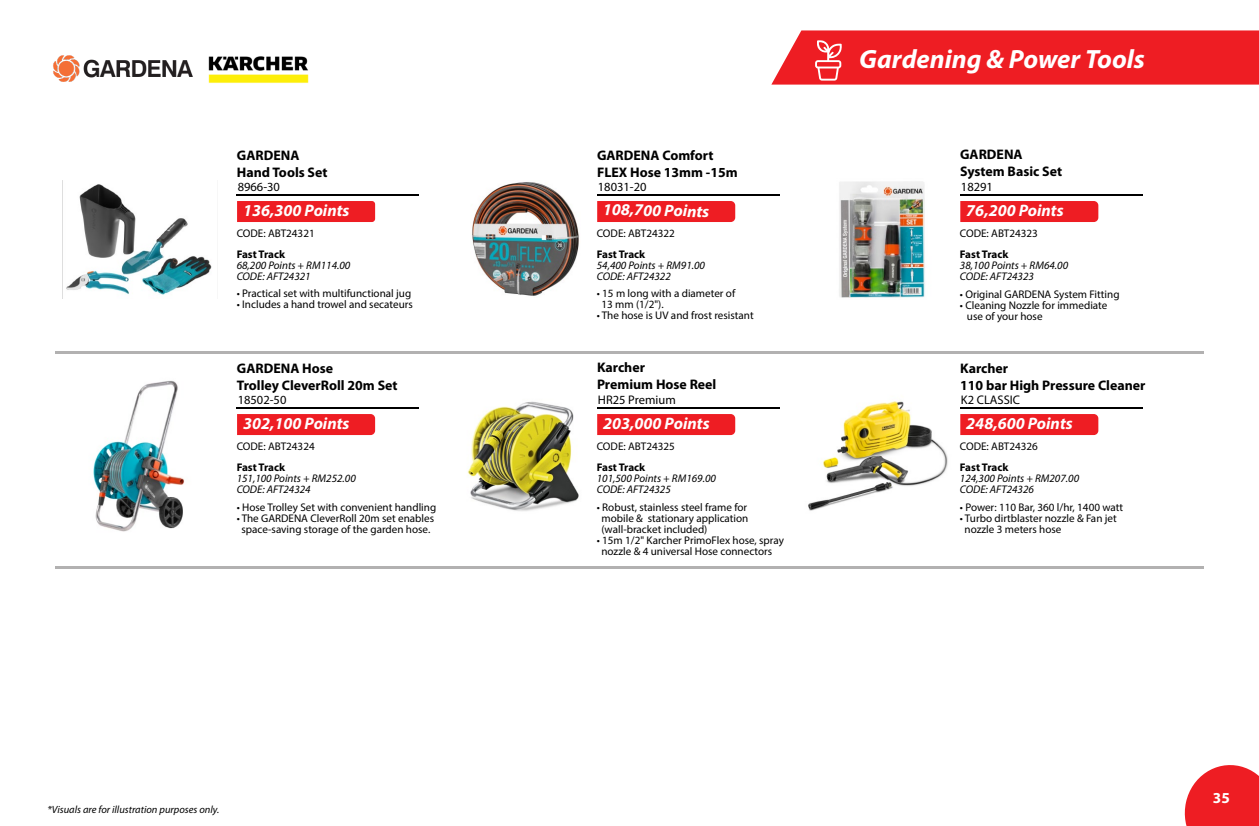
<style>
.page{position:relative;width:1259px;height:826px;background:#fff}
.page>*{position:absolute;margin:0;border:0;box-sizing:border-box;transform-origin:0 0}
.t1{font:italic 700 26.4px "Myriad Pro";color:#fff}
.t2{font:italic 700 16.5px "Myriad Pro";color:#fff}
.t3{font:700 15.3px "Myriad Pro";color:#fff}
.t4{font:700 13.8px/16.5px "Myriad Pro";color:#000}
.t5{font:12.6px "Myriad Pro";color:#000}
.t6{font:11.1px/11.1px "Myriad Pro";color:#000}
.t7{font:italic 11.1px/11.1px "Myriad Pro";color:#000}
.t8{font:700 11.1px "Myriad Pro";color:#000}
.t9{font:italic 10.5px "Myriad Pro";color:#000}
</style>
<div class="page">
<img style="left:467px;top:401px;width:112px;height:110px">
<img style="left:53px;top:55px;width:140px;height:27px">
<img style="left:208px;top:57px;width:101px;height:26px">
<hr style="left:55px;top:351px;width:1148px;height:2px;background:#b2b1b1">
<hr style="left:55px;top:567px;width:1148px;height:2px;background:#b2b1b1">
<svg style="left:771px;top:30px;width:488px;height:55px;background:#ef2a30"></svg>
<svg style="left:1184px;top:765px;width:75px;height:61px;background:#f03c41"></svg>
<div style="left:237px;top:201px;width:138px;height:21px;background:#ee1d23"></div>
<hr style="left:237px;top:195px;width:182px;height:1px;background:#000">
<div style="left:597px;top:201px;width:138px;height:21px;background:#ee1d23"></div>
<hr style="left:597px;top:195px;width:182px;height:1px;background:#000">
<div style="left:960px;top:201px;width:138px;height:21px;background:#ee1d23"></div>
<hr style="left:960px;top:195px;width:182px;height:1px;background:#000">
<div style="left:597px;top:414px;width:138px;height:21px;background:#ee1d23"></div>
<hr style="left:597px;top:408px;width:182px;height:1px;background:#000">
<div style="left:237px;top:414px;width:138px;height:21px;background:#ee1d23"></div>
<hr style="left:237px;top:408px;width:182px;height:1px;background:#000">
<div style="left:960px;top:414px;width:138px;height:21px;background:#ee1d23"></div>
<hr style="left:960px;top:408px;width:182px;height:1px;background:#000">
<img style="left:62px;top:180px;width:150px;height:118px">
<img style="left:472px;top:182px;width:107px;height:114px">
<img style="left:839px;top:181px;width:86px;height:117px">
<img style="left:93px;top:381px;width:92px;height:151px">
<img style="left:808px;top:401px;width:140px;height:110px">
<p class="t4" style="left:237px;top:147px;width:92px">GARDENA<br>Hand Tools Set</p>
<p class="t5" style="left:238px;top:179px;width:44px">8966-30</p>
<p class="t6" style="left:237px;top:227px;width:80px">CODE: ABT24321</p>
<p class="t8" style="left:237px;top:247px;width:50px">Fast Track</p>
<p class="t7" style="left:237px;top:260px;width:115px">68,200 Points + RM114.00<br>CODE: AFT24321</p>
<h2 class="t2" style="left:243px;top:200px;width:108px">136,300 Points</h2>
<p class="t6" style="left:237px;top:287px;width:176px">• Practical set with multifunctional jug</p>
<p class="t6" style="left:237px;top:298px;width:178px">• Includes a hand trowel and secateurs</p>
<p class="t4" style="left:237px;top:360px;width:162px">GARDENA Hose<br>Trolley CleverRoll 20m Set</p>
<p class="t5" style="left:238px;top:392px;width:50px">18502-50</p>
<p class="t6" style="left:237px;top:440px;width:80px">CODE: ABT24324</p>
<p class="t8" style="left:237px;top:460px;width:50px">Fast Track</p>
<p class="t7" style="left:237px;top:473px;width:121px">151,100 Points + RM252.00<br>CODE: AFT24324</p>
<h2 class="t2" style="left:243px;top:413px;width:108px">302,100 Points</h2>
<p class="t6" style="left:237px;top:502px;width:201px">• Hose Trolley Set with convenient handling</p>
<p class="t6" style="left:237px;top:513px;width:199px;text-align:center">• The GARDENA CleverRoll 20m set enables space-saving storage of the garden hose.</p>
<p class="t9" style="left:48px;top:803px;width:173px">*Visuals are for illustration purposes only.</p>
<p class="t4" style="left:597px;top:147px;width:142px">GARDENA Comfort<br>FLEX Hose 13mm -15m</p>
<p class="t5" style="left:598px;top:179px;width:50px">18031-20</p>
<p class="t6" style="left:597px;top:227px;width:80px">CODE: ABT24322</p>
<p class="t8" style="left:597px;top:247px;width:50px">Fast Track</p>
<p class="t7" style="left:597px;top:260px;width:110px">54,400 Points + RM91.00<br>CODE: AFT24322</p>
<p class="t6" style="left:601px;top:287px;width:135px;text-indent:-5px">• 15 m long with a diameter of<br>13 mm (1/2").</p>
<p class="t6" style="left:597px;top:310px;width:158px">• The hose is UV and frost resistant</p>
<h2 class="t2" style="left:603px;top:199px;width:108px;rotate:1deg">108,700 Points</h2>
<p class="t4" style="left:597px;top:359px;width:121px">Karcher<br>Premium Hose Reel</p>
<p class="t5" style="left:598px;top:392px;width:79px">HR25 Premium</p>
<p class="t6" style="left:597px;top:440px;width:80px">CODE: ABT24325</p>
<p class="t8" style="left:597px;top:460px;width:50px">Fast Track</p>
<p class="t7" style="left:597px;top:473px;width:121px">101,500 Points + RM169.00<br>CODE: AFT24325</p>
<h2 class="t2" style="left:603px;top:413px;width:108px">203,000 Points</h2>
<p class="t6" style="left:601px;top:501px;width:148px;text-align:justify;text-indent:-5px">• Robust, stainless steel frame for mobile &amp; stationary application (wall-bracket included)</p>
<p class="t6" style="left:601px;top:535px;width:184px;text-indent:-5px">• 15m 1/2" Karcher PrimoFlex hose, spray nozzle &amp; 4 universal Hose connectors</p>
<h1 class="t1" style="left:859px;top:42px;width:287px">Gardening &amp; Power Tools</h1>
<p class="t4" style="left:960px;top:146px;width:104px">GARDENA<br>System Basic Set</p>
<p class="t5" style="left:961px;top:179px;width:34px">18291</p>
<p class="t6" style="left:960px;top:227px;width:80px">CODE: ABT24323</p>
<p class="t8" style="left:960px;top:247px;width:50px">Fast Track</p>
<p class="t7" style="left:960px;top:260px;width:110px">38,100 Points + RM64.00<br>CODE: AFT24323</p>
<h2 class="t2" style="left:966px;top:200px;width:99px">76,200 Points</h2>
<p class="t6" style="left:960px;top:289px;width:161px">• Original GARDENA System Fitting</p>
<p class="t6" style="left:967px;top:300px;width:142px;text-indent:-7px">• Cleaning Nozzle for immediate use of your hose</p>
<p class="t4" style="left:960px;top:360px;width:187px">Karcher<br>110 bar High Pressure Cleaner</p>
<p class="t5" style="left:961px;top:392px;width:61px">K2 CLASSIC</p>
<p class="t6" style="left:960px;top:440px;width:80px">CODE: ABT24326</p>
<p class="t8" style="left:960px;top:460px;width:50px">Fast Track</p>
<p class="t7" style="left:960px;top:473px;width:121px">124,300 Points + RM207.00<br>CODE: AFT24326</p>
<p class="t6" style="left:960px;top:502px;width:165px">• Power: 110 Bar, 360 l/hr, 1400 watt</p>
<p class="t6" style="left:964px;top:513px;width:154px;text-indent:-5px">• Turbo dirtblaster nozzle &amp; Fan jet nozzle 3 meters hose</p>
<h2 class="t2" style="left:966px;top:413px;width:108px">248,600 Points</h2>
<h3 class="t3" style="left:1212px;top:788px;width:18px">35</h3>
</div>
